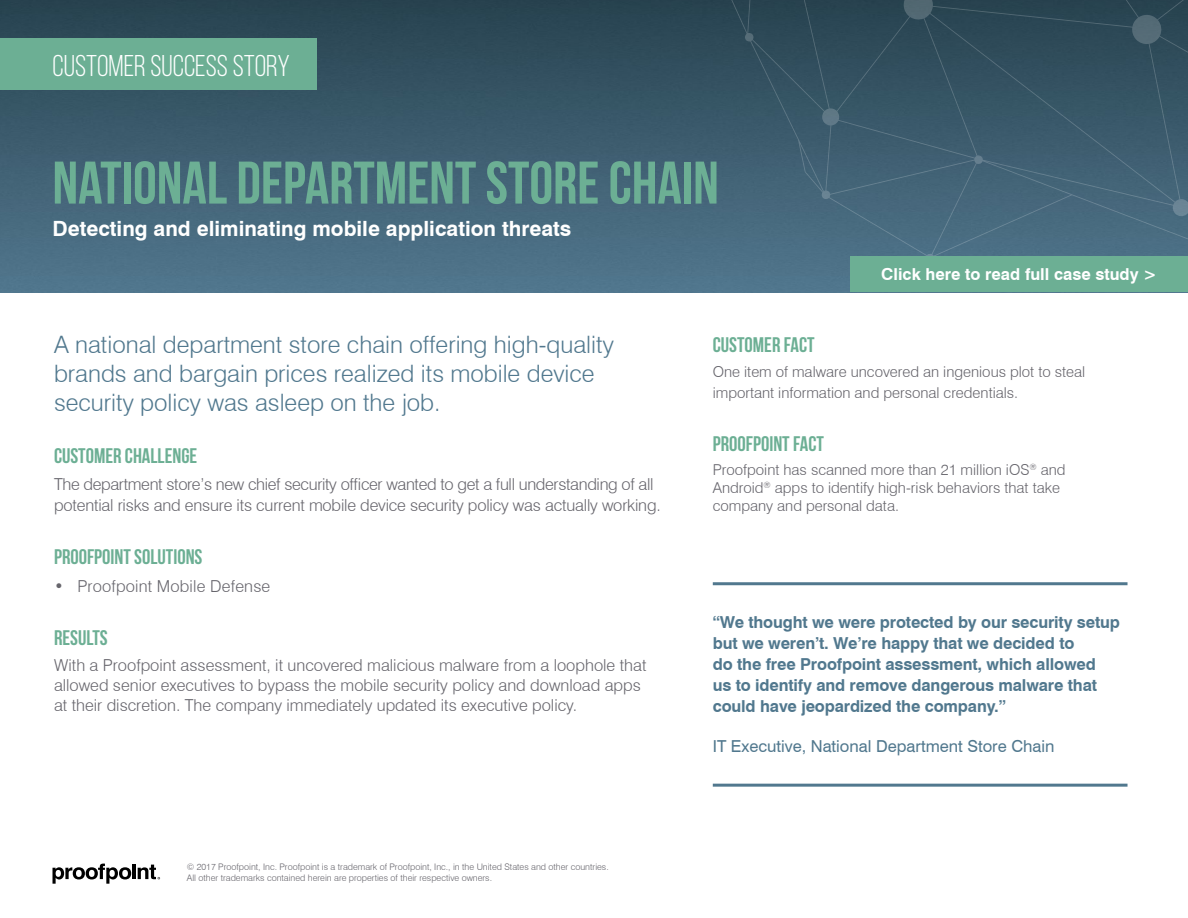
<style>
.page{position:relative;width:1188px;height:918px;background:#fff}
.page>*{position:absolute;margin:0;border:0;box-sizing:border-box;transform-origin:0 0}
.t1{font:700 60px "Bebas Neue";color:#6caf94}
.t2{font:30px "Bebas Neue";color:#fff}
.t3{font:300 24px/28.8px "Swiss 721 BT";color:#51788e}
.t4{font:700 21px "Bebas Neue";color:#6caf94}
.t5{font:700 21px "Swiss 721 BT";color:#fff}
.t6{font:300 16.5px/19.8px "Swiss 721 BT";color:#66656c}
.t7{font:700 16.5px/21px "Swiss 721 BT";letter-spacing:-.01em;color:#51788e}
.t8{font:16.5px "Swiss 721 BT";color:#51788e}
.t9{font:700 16.5px "Swiss 721 BT";color:#fff}
.t10{font:300 15px/18px "Swiss 721 BT";color:#66656c}
.t11{font:300 9px/10.8px "Swiss 721 BT";color:#66656c}
</style>
<div class="page">
<img style="left:0;top:0;width:850px;height:292px">
<svg style="left:689px;top:0;width:499px;height:262px;background:#3b5a6b"></svg>
<div style="left:0;top:38px;width:316px;height:52px;background:#6caf94"></div>
<svg style="left:52px;top:864px;width:108px;height:20px"></svg>
<hr style="left:713px;top:784px;width:415px;height:3px;background:#51788e">
<hr style="left:713px;top:582px;width:415px;height:3px;background:#51788e">
<div style="left:850px;top:257px;width:338px;height:35px;background:#6caf94"></div>
<h2 class="t2" style="left:52px;top:49px;width:239px">CUSTOMER SUCCESS STORY</h2>
<h1 class="t1" style="left:52px;top:150px;width:668px">NATIONAL DEPARTMENT STORE CHAIN</h1>
<p class="t5" style="left:52px;top:215px;width:520px">Detecting and eliminating mobile application threats</p>
<p class="t9" style="left:881px;top:264px;width:277px">Click here to read full case study &gt;</p>
<h3 class="t3" style="left:54px;top:330px;width:561px">A national department store chain offering high-quality brands and bargain prices realized its mobile device security policy was asleep on the job.</h3>
<p class="t4" style="left:54px;top:444px;width:145px">CUSTOMER CHALLENGE</p>
<p class="t6" style="left:54px;top:473px;width:608px;line-height:21.6px">The department store’s new chief security officer wanted to get a full understanding of all potential risks and ensure its current mobile device security policy was actually working.</p>
<p class="t4" style="left:54px;top:545px;width:150px">PROOFPOINT SOLUTIONS</p>
<p class="t6" style="left:54px;top:576px;width:218px">• Proofpoint Mobile Defense</p>
<p class="t4" style="left:54px;top:626px;width:55px">RESULTS</p>
<p class="t6" style="left:54px;top:655px;width:594px">With a Proofpoint assessment, it uncovered malicious malware from a loophole that allowed senior executives to bypass the mobile security policy and download apps at their discretion. The company immediately updated its executive policy.</p>
<p class="t11" style="left:187px;top:862px;width:423px">© 2017 Proofpoint, Inc. Proofpoint is a trademark of Proofpoint, Inc., in the United States and other countries.<br>All other trademarks contained herein are properties of their respective owners.</p>
<p class="t4" style="left:713px;top:333px;width:103px">CUSTOMER FACT</p>
<p class="t10" style="left:713px;top:360px;width:374px;line-height:21.6px">One item of malware uncovered an ingenious plot to steal important information and personal credentials.</p>
<p class="t4" style="left:713px;top:432px;width:113px">PROOFPOINT FACT</p>
<p class="t10" style="left:713px;top:461px;width:354px">Proofpoint has scanned more than 21 million iOS<sup>®</sup> and<br>Android<sup>®</sup> apps to identify high-risk behaviors that take company and personal data.</p>
<p class="t7" style="left:713px;top:612px;width:409px">“We thought we were protected by our security setup but we weren’t. We’re happy that we decided to<br>do the free Proofpoint assessment, which allowed<br>us to identify and remove dangerous malware that could have jeopardized the company.”</p>
<p class="t8" style="left:713px;top:736px;width:343px">IT Executive, National Department Store Chain</p>
</div>
